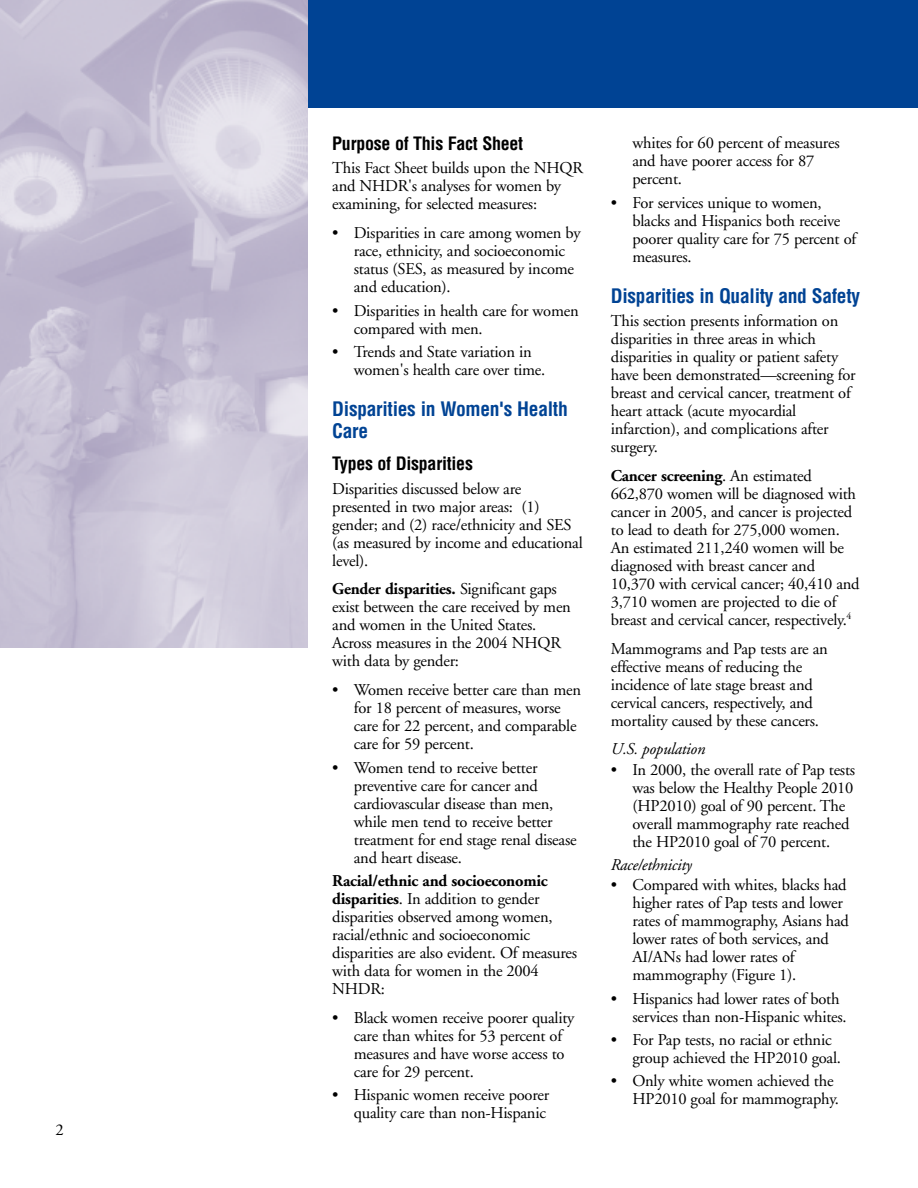
<style>
.page{position:relative;width:918px;height:1188px;background:#fff}
.page>*{position:absolute;margin:0;border:0;box-sizing:border-box;transform-origin:0 0}
.t1{font:700 condensed 19.5px/22.5px "Helvetica";letter-spacing:-.015em;color:#004394}
.t2{font:700 condensed 18px "Helvetica";letter-spacing:-.015em;color:#000}
.t3{font:16.5px/18px "Adobe Garamond";letter-spacing:-.015em;color:#000}
.t4{font:italic 16.5px "Adobe Garamond";letter-spacing:-.015em;color:#000}
.s1{font-weight:700}
</style>
<div class="page">
<div style="left:280px;top:0;width:638px;height:108px;background:#004394"></div>
<img style="left:0;top:0;width:308px;height:648px">
<p class="t3" style="left:56px;top:1122px;width:10px">2</p>
<p class="t2" style="left:332px;top:133px;width:193px">Purpose of This Fact Sheet</p>
<p class="t3" style="left:332px;top:161px;width:252px">This Fact Sheet builds upon the NHQR and NHDR's analyses for women by examining, for selected measures:</p>
<p class="t3" style="left:354px;top:225px;width:228px;text-indent:-22px">• Disparities in care among women by race, ethnicity, and socioeconomic status (SES, as measured by income and education).</p>
<p class="t3" style="left:354px;top:303px;width:226px;text-indent:-22px">• Disparities in health care for women compared with men.</p>
<p class="t3" style="left:354px;top:344px;width:193px;text-indent:-22px">• Trends and State variation in women's health care over time.</p>
<p class="t1" style="left:332px;top:398px;width:237px">Disparities in Women's Health<br>Care</p>
<p class="t2" style="left:332px;top:453px;width:142px">Types of Disparities</p>
<p class="t3" style="left:332px;top:481px;width:252px">Disparities discussed below are presented in two major areas: (1) gender; and (2) race/ethnicity and SES (as measured by income and educational level).</p>
<p class="t3" style="left:332px;top:582px;width:240px"><span class="s1">Gender disparities.</span> Significant gaps exist between the care received by men and women in the United States.<br>Across measures in the 2004 NHQR with data by gender:</p>
<p class="t3" style="left:354px;top:682px;width:229px;text-indent:-22px">• Women receive better care than men for 18 percent of measures, worse care for 22 percent, and comparable care for 59 percent.</p>
<p class="t3" style="left:354px;top:760px;width:224px;text-indent:-22px">• Women tend to receive better preventive care for cancer and cardiovascular disease than men, while men tend to receive better treatment for end stage renal disease and heart disease.</p>
<p class="t3" style="left:332px;top:873px;width:246px"><span class="s1">Racial/ethnic and socioeconomic disparities</span>. In addition to gender disparities observed among women, racial/ethnic and socioeconomic disparities are also evident. Of measures with data for women in the 2004<br>NHDR:</p>
<p class="t3" style="left:354px;top:1010px;width:222px;text-indent:-22px">• Black women receive poorer quality care than whites for 53 percent of measures and have worse access to care for 29 percent.</p>
<p class="t3" style="left:332px;top:1087px;width:218px;text-align:right">• Hispanic women receive poorer quality care than non-Hispanic</p>
<p class="t3" style="left:632px;top:136px;width:209px">whites for 60 percent of measures and have poorer access for 87 percent.</p>
<p class="t3" style="left:632px;top:195px;width:225px;text-indent:-22px">• For services unique to women, blacks and Hispanics both receive poorer quality care for 75 percent of measures.</p>
<p class="t1" style="left:611px;top:285px;width:251px">Disparities in Quality and Safety</p>
<p class="t3" style="left:611px;top:313px;width:246px">This section presents information on disparities in three areas in which disparities in quality or patient safety have been demonstrated—screening for breast and cervical cancer, treatment of heart attack (acute myocardial infarction), and complications after surgery.</p>
<p class="t3" style="left:611px;top:468px;width:250px"><span class="s1">Cancer screening</span>. An estimated 662,870 women will be diagnosed with cancer in 2005, and cancer is projected to lead to death for 275,000 women.<br>An estimated 211,240 women will be diagnosed with breast cancer and 10,370 with cervical cancer; 40,410 and 3,710 women are projected to die of breast and cervical cancer, respectively.<sup>4</sup></p>
<p class="t3" style="left:611px;top:641px;width:218px">Mammograms and Pap tests are an effective means of reducing the incidence of late stage breast and cervical cancers, respectively, and mortality caused by these cancers.</p>
<p class="t4" style="left:611px;top:743px;width:96px">U.S. population</p>
<p class="t3" style="left:632px;top:762px;width:224px;text-indent:-22px">• In 2000, the overall rate of Pap tests was below the Healthy People 2010 (HP2010) goal of 90 percent. The overall mammography rate reached the HP2010 goal of 70 percent.</p>
<p class="t4" style="left:611px;top:858px;width:83px">Race/ethnicity</p>
<p class="t3" style="left:632px;top:877px;width:218px;text-indent:-22px">• Compared with whites, blacks had higher rates of Pap tests and lower rates of mammography, Asians had lower rates of both services, and<br>AI/ANs had lower rates of mammography (Figure 1).</p>
<p class="t3" style="left:632px;top:991px;width:216px;text-indent:-22px">• Hispanics had lower rates of both services than non-Hispanic whites.</p>
<p class="t3" style="left:632px;top:1032px;width:210px;text-indent:-22px">• For Pap tests, no racial or ethnic group achieved the HP2010 goal.</p>
<p class="t3" style="left:632px;top:1074px;width:208px;text-indent:-22px">• Only white women achieved the<br>HP2010 goal for mammography.</p>
</div>
